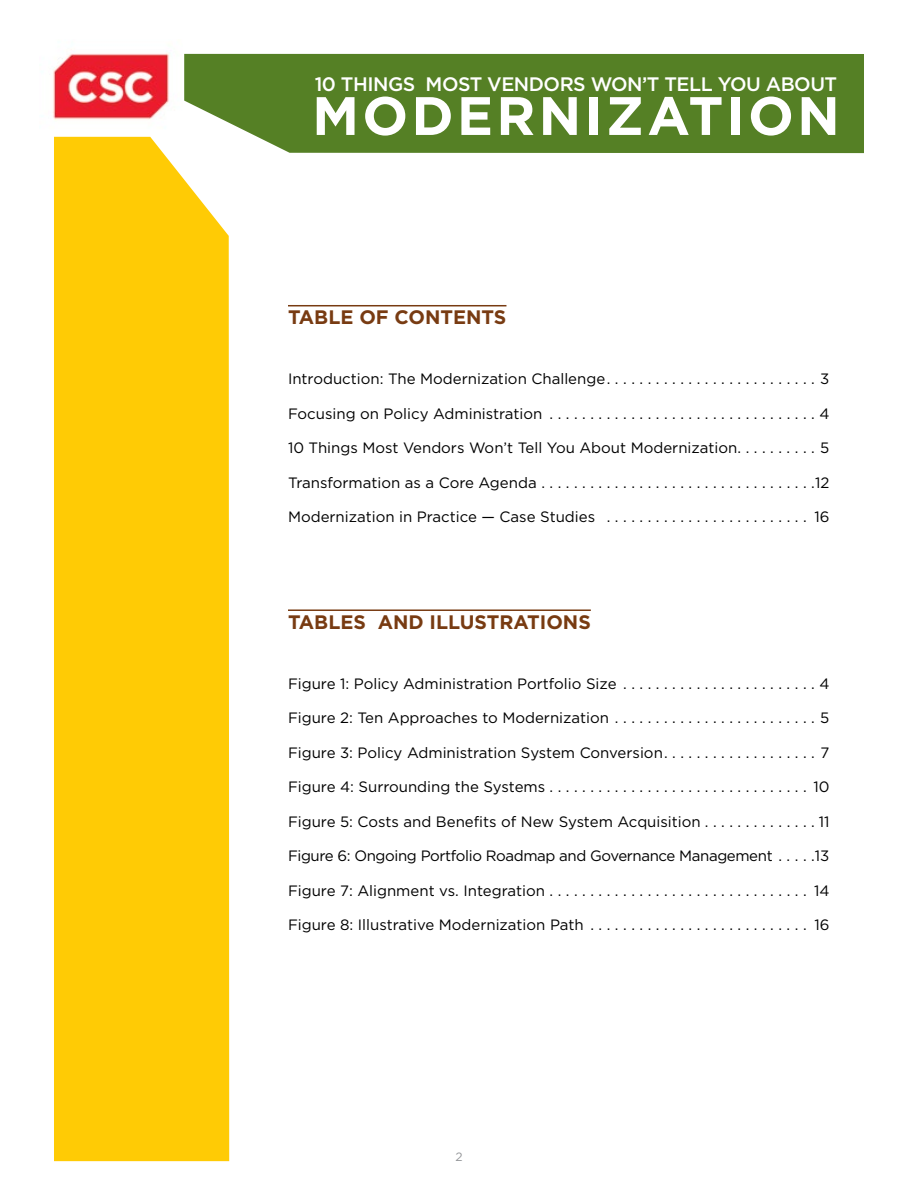
<style>
.page{position:relative;width:918px;height:1188px;background:#fff}
.page>*{position:absolute;margin:0;border:0;box-sizing:border-box;transform-origin:0 0}
.t1{font:700 54px "Gotham";letter-spacing:.06em;color:#fff}
.subhead{font:700 19.5px "Gotham";color:#783b12}
.t2{font:500 19.5px "Gotham";letter-spacing:-.025em;color:#fff}
.t3{font:15px "Gotham";color:#000}
.t4{font:15px "Gotham";letter-spacing:-.025em;color:#000}
.t5{font:12px "Gotham";color:#939598}
</style>
<div class="page">
<div style="left:54px;top:137px;width:175px;height:1024px;background:#ffcb05"></div>
<img style="left:52px;top:53px;width:118px;height:67px">
<div style="left:184px;top:54px;width:680px;height:99px;background:#558025"></div>
<hr style="left:288px;top:305px;width:218px;height:1px;background:#783b12">
<hr style="left:288px;top:609px;width:303px;height:2px;background:#783b12">
<h2 class="t2" style="left:315px;top:72px;width:524px">10 THINGS MOST VENDORS WON’T TELL YOU ABOUT</h2>
<h1 class="t1" style="left:312px;top:80px;width:529px">MODERNIZATION</h1>
<p class="subhead" style="left:288px;top:305px;width:220px">TABLE OF CONTENTS</p>
<p class="t3" style="left:288px;top:370px;width:543px">Introduction: The Modernization Challenge . . . . . . . . . . . . . . . . . . . . . . . . . . 3</p>
<p class="t3" style="left:288px;top:404px;width:543px">Focusing on Policy Administration . . . . . . . . . . . . . . . . . . . . . . . . . . . . . . . . . 4</p>
<p class="t3" style="left:288px;top:439px;width:543px">10 Things Most Vendors Won’t Tell You About Modernization . . . . . . . . . . 5</p>
<p class="t3" style="left:288px;top:473px;width:543px">Transformation as a Core Agenda . . . . . . . . . . . . . . . . . . . . . . . . . . . . . . . . . 12</p>
<p class="t3" style="left:288px;top:508px;width:543px">Modernization in Practice — Case Studies . . . . . . . . . . . . . . . . . . . . . . . . . 16</p>
<p class="subhead" style="left:288px;top:609px;width:304px">TABLES AND ILLUSTRATIONS</p>
<p class="t3" style="left:288px;top:674px;width:543px">Figure 1: Policy Administration Portfolio Size . . . . . . . . . . . . . . . . . . . . . . . . 4</p>
<p class="t3" style="left:288px;top:709px;width:543px">Figure 2: Ten Approaches to Modernization . . . . . . . . . . . . . . . . . . . . . . . . . 5</p>
<p class="t3" style="left:288px;top:743px;width:543px">Figure 3: Policy Administration System Conversion . . . . . . . . . . . . . . . . . . . 7</p>
<p class="t3" style="left:288px;top:778px;width:543px">Figure 4: Surrounding the Systems . . . . . . . . . . . . . . . . . . . . . . . . . . . . . . . . 10</p>
<p class="t3" style="left:288px;top:812px;width:543px">Figure 5: Costs and Benefits of New System Acquisition . . . . . . . . . . . . . 11</p>
<p class="t4" style="left:288px;top:847px;width:543px">Figure 6: Ongoing Portfolio Roadmap and Governance Management . . . . 13</p>
<p class="t3" style="left:288px;top:881px;width:543px">Figure 7: Alignment vs. Integration . . . . . . . . . . . . . . . . . . . . . . . . . . . . . . . . 14</p>
<p class="t3" style="left:288px;top:916px;width:543px">Figure 8: Illustrative Modernization Path . . . . . . . . . . . . . . . . . . . . . . . . . . . 16</p>
<p class="t5" style="left:455px;top:1149px;width:9px">2</p>
</div>
